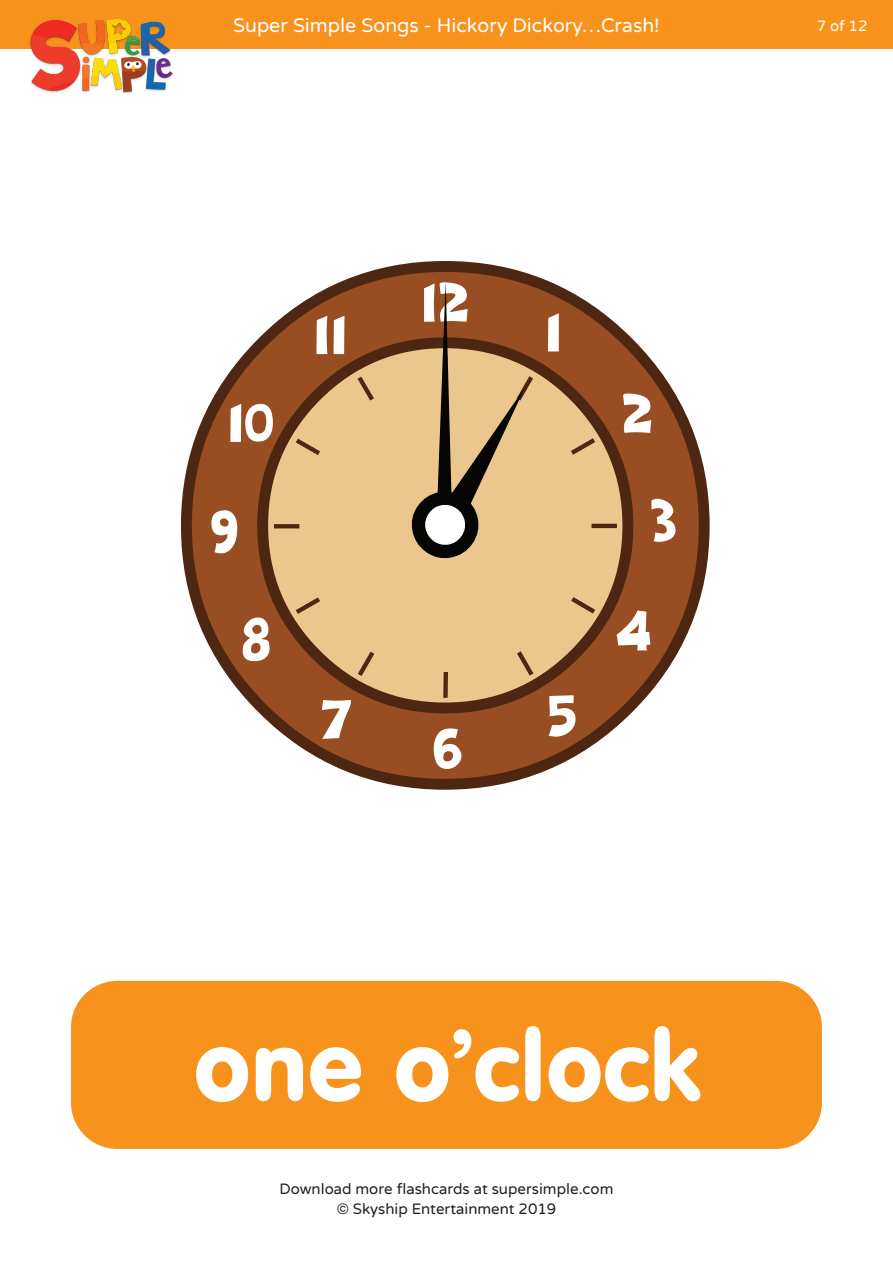
<style>
.page{position:relative;width:893px;height:1263px;background:#fff}
.page>*{position:absolute;margin:0;border:0;box-sizing:border-box;transform-origin:0 0}
.t1{font:97.5px "VAG Rounded TL";color:#fff}
.t2{font:19.5px "Varela Round";color:#fff}
.t3{font:15px/19.5px "Varela Round";color:#231f20;text-align:center}
.t4{font:15px "Varela Round";color:#fff}
</style>
<div class="page">
<svg style="left:181px;top:261px;width:529px;height:529px"></svg>
<svg style="left:639px;top:393px;width:12px;height:40px"></svg>
<svg style="left:651px;top:498px;width:24px;height:45px"></svg>
<svg style="left:639px;top:610px;width:11px;height:40px"></svg>
<svg style="left:549px;top:719px;width:26px;height:18px"></svg>
<svg style="left:433px;top:727px;width:30px;height:42px"></svg>
<svg style="left:322px;top:719px;width:29px;height:20px"></svg>
<svg style="left:243px;top:617px;width:9px;height:44px"></svg>
<svg style="left:211px;top:510px;width:27px;height:44px"></svg>
<svg style="left:548px;top:313px;width:11px;height:19px"></svg>
<svg style="left:334px;top:316px;width:10px;height:16px"></svg>
<svg style="left:316px;top:316px;width:11px;height:16px"></svg>
<svg style="left:230px;top:404px;width:22px;height:38px"></svg>
<svg style="left:252px;top:332px;width:387px;height:387px;background:#c49565"></svg>
<svg style="left:353px;top:372px;width:25px;height:33px"></svg>
<svg style="left:291px;top:435px;width:34px;height:24px"></svg>
<svg style="left:274px;top:524px;width:25px;height:4px"></svg>
<svg style="left:291px;top:593px;width:34px;height:25px"></svg>
<svg style="left:354px;top:647px;width:24px;height:34px"></svg>
<div style="left:443px;top:672px;width:5px;height:26px;background:#4e2713"></div>
<svg style="left:513px;top:646px;width:24px;height:34px"></svg>
<svg style="left:566px;top:593px;width:34px;height:25px"></svg>
<hr style="left:592px;top:524px;width:25px;height:4px;background:#4e2713">
<svg style="left:566px;top:434px;width:34px;height:25px"></svg>
<svg style="left:411px;top:281px;width:126px;height:278px;background:#b59167"></svg>
<div style="left:0;top:0;width:893px;height:49px;background:#f7931d"></div>
<img style="left:30px;top:19px;width:143px;height:75px">
<div style="left:71px;top:981px;width:751px;height:168px;background:#f7931d;border-radius:46px"></div>
<h2 class="t2" style="left:233px;top:14px;width:428px">Super Simple Songs - Hickory Dickory…Crash!</h2>
<p class="t4" style="left:817px;top:17px;width:52px">7 of 12</p>
<h1 class="t1" style="left:194px;top:1004px;width:507px">one o’clock</h1>
<p class="t3" style="left:280px;top:1179px;width:335px">Download more flashcards at supersimple.com © Skyship Entertainment 2019</p>
</div>
